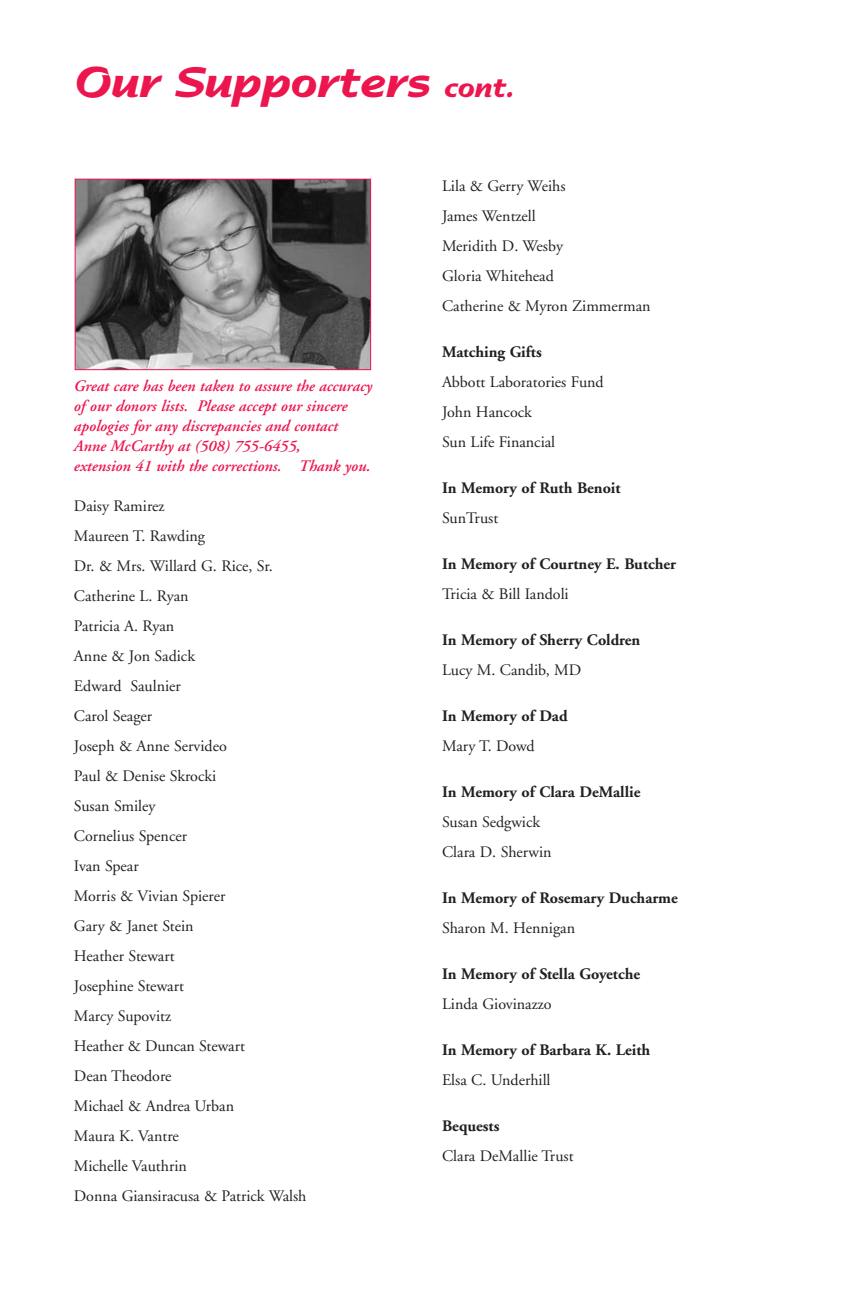
<style>
.page{position:relative;width:864px;height:1296px;background:#fff}
.page>*{position:absolute;margin:0;border:0;box-sizing:border-box;transform-origin:0 0}
.t1{font:700 44px "Nadianne";color:#ed154e}
.t2{font:16px/30px "Adobe Garamond";color:#231f20}
.t3{font:700 16px "Adobe Garamond";color:#231f20}
.t4{font:italic 600 16px/20px "Adobe Garamond";color:#ed154e}
.s1{font-size:28px}
</style>
<div class="page">
<img style="left:77px;top:181px;width:292px;height:187px">
<div style="left:75px;top:179px;width:296px;height:191px;border:1px solid #ed154e"></div>
<h1 class="t1" style="left:74px;top:56px;width:441px">Our Supporters <span class="s1">cont.</span></h1>
<p class="t4" style="left:74px;top:377px;width:300px">Great care has been taken to assure the accuracy of our donors lists. Please accept our sincere apologies for any discrepancies and contact Anne McCarthy at (508) 755-6455,<br>extension 41 with the corrections. Thank you.</p>
<p class="t2" style="left:74px;top:492px;width:234px">Daisy Ramirez<br>Maureen T. Rawding<br>Dr. &amp; Mrs. Willard G. Rice, Sr.<br>Catherine L. Ryan<br>Patricia A. Ryan<br>Anne &amp; Jon Sadick<br>Edward Saulnier<br>Carol Seager<br>Joseph &amp; Anne Servideo<br>Paul &amp; Denise Skrocki<br>Susan Smiley<br>Cornelius Spencer<br>Ivan Spear<br>Morris &amp; Vivian Spierer<br>Gary &amp; Janet Stein<br>Heather Stewart<br>Josephine Stewart<br>Marcy Supovitz<br>Heather &amp; Duncan Stewart<br>Dean Theodore<br>Michael &amp; Andrea Urban<br>Maura K. Vantre<br>Michelle Vauthrin<br>Donna Giansiracusa &amp; Patrick Walsh</p>
<p class="t2" style="left:442px;top:172px;width:210px">Lila &amp; Gerry Weihs<br>James Wentzell<br>Meridith D. Wesby<br>Gloria Whitehead<br>Catherine &amp; Myron Zimmerman</p>
<p class="t3" style="left:442px;top:346px;width:101px">Matching Gifts</p>
<p class="t2" style="left:442px;top:368px;width:163px">Abbott Laboratories Fund<br>John Hancock<br>Sun Life Financial</p>
<p class="t3" style="left:442px;top:482px;width:180px">In Memory of Ruth Benoit</p>
<p class="t2" style="left:442px;top:504px;width:58px">SunTrust</p>
<p class="t3" style="left:442px;top:558px;width:236px">In Memory of Courtney E. Butcher</p>
<p class="t2" style="left:442px;top:580px;width:128px">Tricia &amp; Bill Iandoli</p>
<p class="t3" style="left:442px;top:634px;width:200px">In Memory of Sherry Coldren</p>
<p class="t2" style="left:442px;top:656px;width:141px">Lucy M. Candib, MD</p>
<p class="t3" style="left:442px;top:710px;width:127px">In Memory of Dad</p>
<p class="t2" style="left:442px;top:732px;width:94px">Mary T. Dowd</p>
<p class="t3" style="left:442px;top:786px;width:200px">In Memory of Clara DeMallie</p>
<p class="t2" style="left:442px;top:808px;width:111px">Susan Sedgwick<br>Clara D. Sherwin</p>
<p class="t3" style="left:442px;top:892px;width:237px">In Memory of Rosemary Ducharme</p>
<p class="t2" style="left:442px;top:914px;width:134px">Sharon M. Hennigan</p>
<p class="t3" style="left:442px;top:968px;width:200px">In Memory of Stella Goyetche</p>
<p class="t2" style="left:442px;top:990px;width:111px">Linda Giovinazzo</p>
<p class="t3" style="left:442px;top:1044px;width:210px">In Memory of Barbara K. Leith</p>
<p class="t2" style="left:442px;top:1066px;width:110px">Elsa C. Underhill</p>
<p class="t3" style="left:442px;top:1120px;width:59px">Bequests</p>
<p class="t2" style="left:442px;top:1142px;width:133px">Clara DeMallie Trust</p>
</div>
